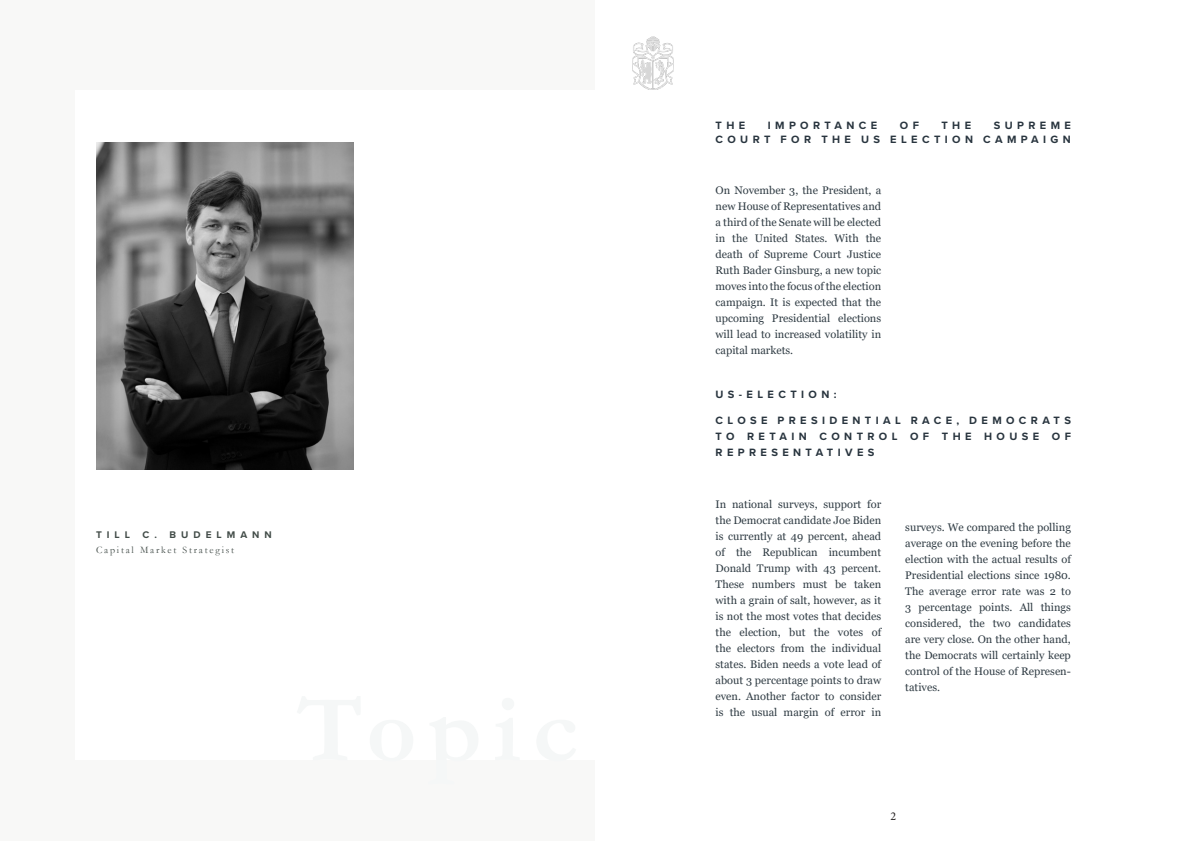
<style>
.page{position:relative;width:1191px;height:842px;background:#fff}
.page>*{position:absolute;margin:0;border:0;box-sizing:border-box;transform-origin:0 0}
.t1{font:12px "Minion Pro";color:#231f20}
.t2{font:11px/16px "Georgia";color:#303c44;text-align:justify}
.t3{font:700 11px/16px "Proxima Nova";letter-spacing:.4em;color:#29353f;text-align:right}
.t4{font:10px "Garamond";letter-spacing:.18em;color:#424c48}
.t5{font:700 10px "Proxima Nova";letter-spacing:.5em;color:#424c48}
</style>
<div class="page">
<div style="left:0;top:0;width:595px;height:841px;background:#f8f8f7"></div>
<div style="left:75px;top:90px;width:519px;height:670px;background:#fff"></div>
<img style="left:632px;top:36px;width:41px;height:54px">
<img style="left:96px;top:143px;width:258px;height:326px">
<p class="t5" style="left:96px;top:527px;width:36px">TILL</p>
<p class="t5" style="left:143px;top:527px;width:131px">C. BUDELMANN</p>
<p class="t4" style="left:96px;top:543px;width:140px">Capital Market Strategist</p>
<p class="t3" style="left:715px;top:117px;width:31px">THE</p>
<p class="t3" style="left:767px;top:117px;width:111px">IMPORTANCE</p>
<p class="t3" style="left:900px;top:117px;width:21px">O F</p>
<p class="t3" style="left:941px;top:117px;width:31px">THE</p>
<p class="t3" style="left:715px;top:118px;width:357px;line-height:14px">SUPREME<br>COURT FOR THE US ELECTION CAMPAIGN</p>
<p class="t2" style="left:715px;top:183px;width:167px">On November 3, the President, a new House of Representatives and a third of the Senate will be elected in the United States. With the death of Supreme Court Justice Ruth Bader Ginsburg, a new topic moves into the focus of the election campaign. It is expected that the upcoming Presidential elections will lead to increased volatility in capital markets.</p>
<p class="t3" style="left:715px;top:386px;width:123px">US-ELECTION:</p>
<p class="t3" style="left:715px;top:412px;width:357px;text-align:justify">CLOSE PRESIDENTIAL RACE, DEMOCRATS TO RETAIN CONTROL OF THE HOUSE OF REPRESENTATIVES</p>
<p class="t2" style="left:715px;top:497px;width:167px">In national surveys, support for the Democrat candidate Joe Biden is currently at 49 percent, ahead of the Republican incumbent Donald Trump with 43 percent.<br>These numbers must be taken with a grain of salt, however, as it is not the most votes that decides the election, but the votes of the electors from the individual states. Biden needs a vote lead of about 3 percentage points to draw even. Another factor to consider is the usual margin of error in</p>
<p class="t2" style="left:905px;top:520px;width:167px">surveys. We compared the polling average on the evening before the election with the actual results of Presidential elections since 1980.<br>The average error rate was 2 to 3 percentage points. All things considered, the two candidates are very close. On the other hand, the Democrats will certainly keep control of the House of Represen&shy;tatives.</p>
<p class="t1" style="left:890px;top:809px;width:7px">2</p>
</div>
